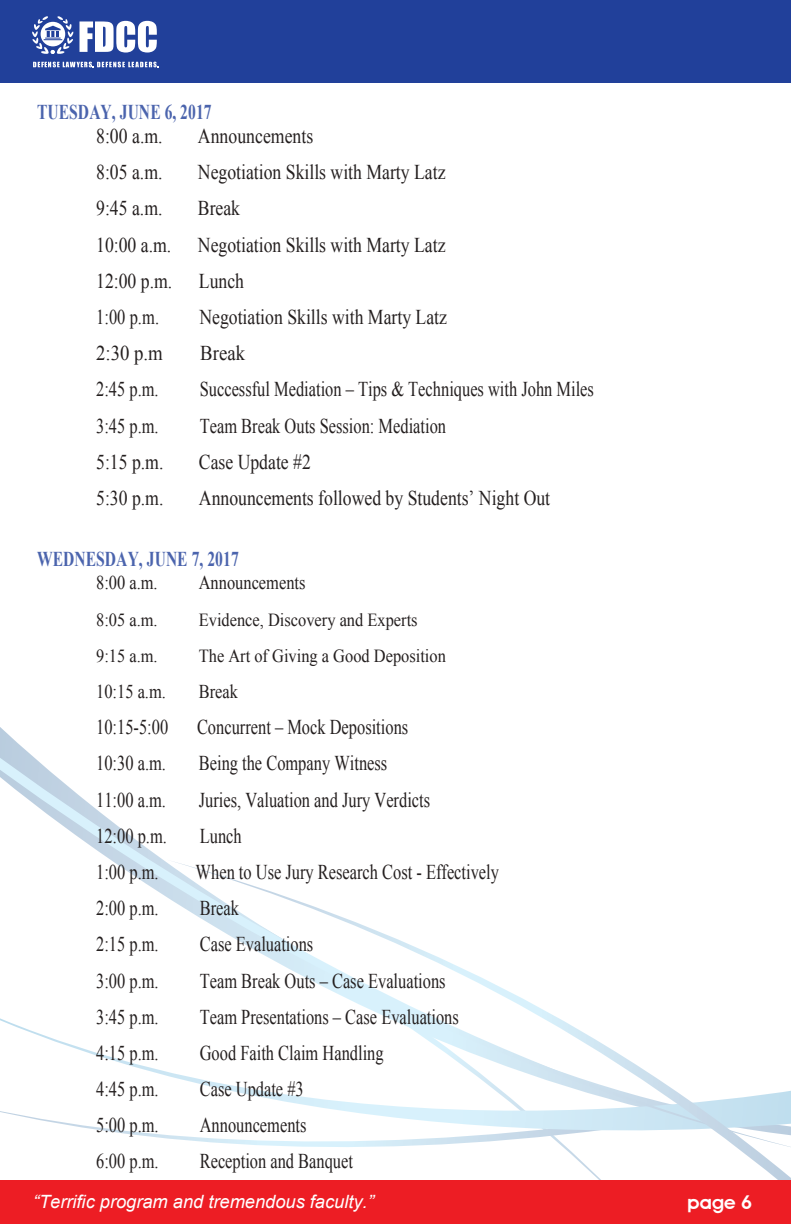
<style>
.page{position:relative;width:791px;height:1224px;background:#fff}
.page>*{position:absolute;margin:0;border:0;box-sizing:border-box;transform-origin:0 0}
.t1{font:21px "Times New Roman";color:#241f1f;scale:.78 1}
.t2{font:21px "Times New Roman";color:#241f1f;scale:.84 1}
.t3{font:700 21px "Times New Roman";letter-spacing:.01em;color:#4b64ad;scale:.74 1}
.t4{font:21px "Times New Roman";color:#241f1f;scale:.89 1}
.t5{font:19.6px "Times New Roman";color:#241f1f;scale:.84 1}
.t6{font:600 19px "Advantage";color:#fff}
.t7{font:18.4px "Times New Roman";color:#241f1f;scale:.89 1}
.t8{font:italic 18.4px "Arial";color:#fff}
</style>
<div class="page">
<svg style="left:0;top:732px;width:166px;height:407px"></svg>
<svg style="left:166px;top:862px;width:624px;height:319px"></svg>
<div style="left:0;top:0;width:790px;height:83px;background:#21409a"></div>
<div style="left:0;top:1181px;width:790px;height:43px;background:#ed1d24"></div>
<svg style="left:32px;top:16px;width:125px;height:38px"></svg>
<svg style="left:33px;top:62px;width:126px;height:5px"></svg>
<p class="t3" style="left:37px;top:97px;width:237px">TUESDAY, JUNE 6, 2017</p>
<p class="t2" style="left:96px;top:121px;width:81px">8:00 a.m.</p>
<p class="t2" style="left:198px;top:121px;width:139px">Announcements</p>
<p class="t2" style="left:96px;top:157px;width:80px">8:05 a.m.</p>
<p class="t2" style="left:198px;top:157px;width:296px">Negotiation Skills with Marty Latz</p>
<p class="t2" style="left:96px;top:194px;width:80px">9:45 a.m.</p>
<p class="t2" style="left:198px;top:194px;width:52px">Break</p>
<p class="t2" style="left:96px;top:230px;width:91px">10:00 a.m.</p>
<p class="t2" style="left:198px;top:230px;width:296px">Negotiation Skills with Marty Latz</p>
<p class="t2" style="left:96px;top:266px;width:92px">12:00 p.m.</p>
<p class="t2" style="left:199px;top:266px;width:55px">Lunch</p>
<p class="t1" style="left:96px;top:302px;width:82px">1:00 p.m.</p>
<p class="t2" style="left:199px;top:302px;width:296px">Negotiation Skills with Marty Latz</p>
<p class="t4" style="left:96px;top:338px;width:76px">2:30 p.m</p>
<p class="t4" style="left:200px;top:338px;width:52px">Break</p>
<p class="t1" style="left:96px;top:375px;width:82px">2:45 p.m.</p>
<p class="t1" style="left:200px;top:375px;width:506px">Successful Mediation – Tips &amp; Techniques with John Miles</p>
<p class="t1" style="left:96px;top:411px;width:82px">3:45 p.m.</p>
<p class="t1" style="left:200px;top:411px;width:317px">Team Break Outs Session: Mediation</p>
<p class="t2" style="left:96px;top:447px;width:82px">5:15 p.m.</p>
<p class="t2" style="left:199px;top:447px;width:135px">Case Update #2</p>
<p class="t2" style="left:96px;top:483px;width:82px">5:30 p.m.</p>
<p class="t2" style="left:199px;top:483px;width:419px">Announcements followed by Students’ Night Out</p>
<p class="t3" style="left:37px;top:544px;width:274px">WEDNESDAY, JUNE 7, 2017</p>
<p class="t5" style="left:96px;top:569px;width:75px">8:00 a.m.</p>
<p class="t5" style="left:199px;top:569px;width:128px">Announcements</p>
<p class="t7" style="left:96px;top:606px;width:71px">8:05 a.m.</p>
<p class="t7" style="left:199px;top:606px;width:247px">Evidence, Discovery and Experts</p>
<p class="t7" style="left:96px;top:643px;width:71px">9:15 a.m.</p>
<p class="t7" style="left:199px;top:643px;width:279px">The Art of Giving a Good Deposition</p>
<p class="t5" style="left:96px;top:678px;width:84px">10:15 a.m.</p>
<p class="t5" style="left:199px;top:678px;width:48px">Break</p>
<p class="t1" style="left:96px;top:712px;width:94px">10:15-5:00</p>
<p class="t1" style="left:197px;top:712px;width:272px">Concurrent – Mock Depositions</p>
<p class="t1" style="left:96px;top:749px;width:91px">10:30 a.m.</p>
<p class="t1" style="left:199px;top:749px;width:243px">Being the Company Witness</p>
<p class="t1" style="left:96px;top:785px;width:91px">11:00 a.m.</p>
<p class="t1" style="left:199px;top:785px;width:298px">Juries, Valuation and Jury Verdicts</p>
<p class="t1" style="left:96px;top:821px;width:92px">12:00 p.m.</p>
<p class="t1" style="left:200px;top:821px;width:55px">Lunch</p>
<p class="t1" style="left:96px;top:857px;width:82px">1:00 p.m.</p>
<p class="t1" style="left:195px;top:857px;width:390px">When to Use Jury Research Cost - Effectively</p>
<p class="t1" style="left:96px;top:893px;width:82px">2:00 p.m.</p>
<p class="t1" style="left:200px;top:893px;width:52px">Break</p>
<p class="t1" style="left:96px;top:929px;width:82px">2:15 p.m.</p>
<p class="t1" style="left:200px;top:929px;width:147px">Case Evaluations</p>
<p class="t1" style="left:96px;top:966px;width:82px">3:00 p.m.</p>
<p class="t1" style="left:200px;top:966px;width:316px">Team Break Outs – Case Evaluations</p>
<p class="t1" style="left:96px;top:1002px;width:82px">3:45 p.m.</p>
<p class="t1" style="left:200px;top:1002px;width:333px">Team Presentations – Case Evaluations</p>
<p class="t1" style="left:96px;top:1038px;width:82px">4:15 p.m.</p>
<p class="t1" style="left:200px;top:1038px;width:237px">Good Faith Claim Handling</p>
<p class="t1" style="left:96px;top:1074px;width:82px">4:45 p.m.</p>
<p class="t1" style="left:200px;top:1074px;width:135px">Case Update #3</p>
<p class="t1" style="left:96px;top:1110px;width:82px">5:00 p.m.</p>
<p class="t1" style="left:200px;top:1110px;width:138px">Announcements</p>
<p class="t1" style="left:96px;top:1147px;width:82px">6:00 p.m.</p>
<p class="t1" style="left:200px;top:1147px;width:198px">Reception and Banquet</p>
<p class="t8" style="left:33px;top:1189px;width:342px">“Terrific program and tremendous faculty.”</p>
<p class="t6" style="left:687px;top:1191px;width:66px">page 6</p>
</div>
